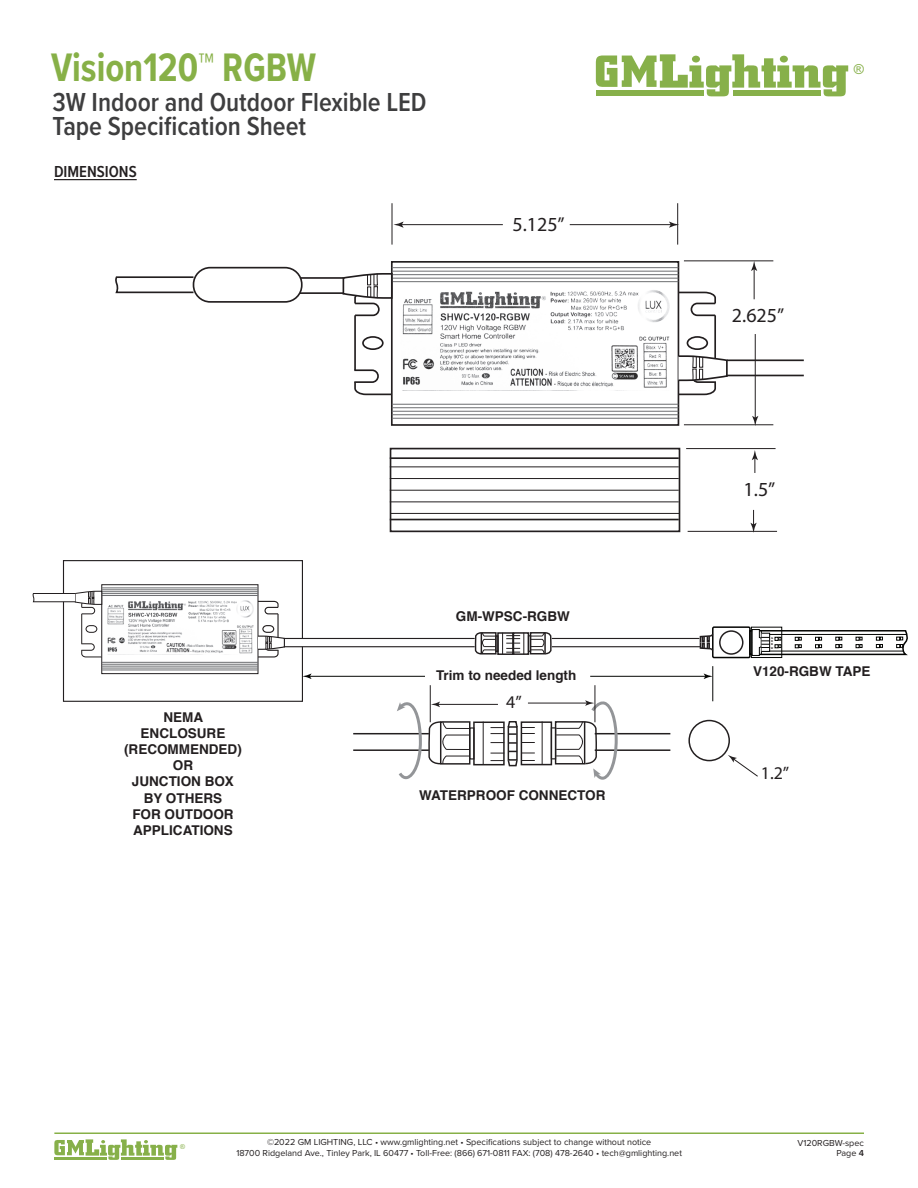
<style>
.page{position:relative;width:918px;height:1188px;background:#fff}
.page>*{position:absolute;margin:0;border:0;box-sizing:border-box;transform-origin:0 0}
.t1{font:700 41.25px "Proxima Nova Cond";color:#87b047;scale:.93 1}
.t2{font:600 27px/24px "Proxima Nova Cond";color:#3e3e3f}
.t3{font:19.95px "Myriad Pro";color:#231f20}
.t4{font:17.85px "Myriad Pro";color:#231f20}
.t5{font:600 16.5px "Proxima Nova Cond";color:#231f20}
.t6{font:13.8px "Arial";color:#87b04a}
.t7{font:700 13.5px/16.2px "Helvetica";color:#231f20;text-align:center}
.t8{font:9px/10.8px "Proxima Nova";color:#231f20;text-align:center}
.t9{font:6.75px "Arial";color:#87b04a}
.t10{font:700 2.7px/3.4px "Helvetica";color:#231f20;text-align:justify}
.s1{font-weight:600}
</style>
<div class="page">
<svg style="left:596px;top:54px;width:252px;height:42px"></svg>
<div style="left:596px;top:90px;width:108px;height:5px;background:#87b04a"></div>
<div style="left:733px;top:91px;width:88px;height:5px;background:#87b04a"></div>
<hr style="left:54px;top:1132px;width:810px;height:2px;background:#87b047">
<svg style="left:54px;top:1139px;width:123px;height:21px"></svg>
<hr style="left:55px;top:1157px;width:52px;height:2px;background:#87b04a">
<hr style="left:121px;top:1157px;width:43px;height:3px;background:#87b04a">
<hr style="left:54px;top:179px;width:83px;height:1px;background:#231f20">
<div style="left:391px;top:261px;width:288px;height:165px;border:2px solid #231f20"></div>
<hr style="left:392px;top:267px;width:286px;height:1px;background:#6d6e71">
<hr style="left:392px;top:271px;width:286px;height:1px;background:#6d6e71">
<hr style="left:392px;top:274px;width:286px;height:1px;background:#6d6e71">
<hr style="left:392px;top:278px;width:286px;height:1px;background:#6d6e71">
<hr style="left:392px;top:281px;width:286px;height:1px;background:#6d6e71">
<hr style="left:392px;top:404px;width:286px;height:1px;background:#6d6e71">
<hr style="left:392px;top:407px;width:286px;height:1px;background:#6d6e71">
<hr style="left:392px;top:411px;width:286px;height:1px;background:#6d6e71">
<hr style="left:392px;top:414px;width:286px;height:1px;background:#6d6e71">
<hr style="left:392px;top:418px;width:286px;height:1px;background:#6d6e71">
<div style="left:390px;top:448px;width:290px;height:84px;border:2px solid #231f20"></div>
<hr style="left:390px;top:457px;width:289px;height:2px;background:#231f20">
<hr style="left:390px;top:519px;width:289px;height:1px;background:#231f20">
<hr style="left:390px;top:466px;width:289px;height:1px;background:#231f20">
<hr style="left:390px;top:478px;width:289px;height:1px;background:#231f20">
<hr style="left:390px;top:490px;width:289px;height:1px;background:#231f20">
<hr style="left:390px;top:501px;width:289px;height:1px;background:#231f20">
<hr style="left:391px;top:513px;width:288px;height:1px;background:#231f20">
<img style="left:402px;top:290px;width:268px;height:98px">
<hr style="left:354px;top:315px;width:2px;height:55px;background:#231f20">
<div style="left:362px;top:336px;width:22px;height:14px;border:2px solid #211d1e;border-radius:50%"></div>
<svg style="left:354px;top:369px;width:39px;height:27px"></svg>
<hr style="left:714px;top:315px;width:2px;height:55px;background:#231f20">
<div style="left:687px;top:336px;width:21px;height:14px;border:2px solid #211d1e;border-radius:50%"></div>
<svg style="left:677px;top:291px;width:39px;height:26px"></svg>
<svg style="left:294px;top:272px;width:99px;height:45px"></svg>
<svg style="left:677px;top:355px;width:52px;height:41px"></svg>
<div style="left:699px;top:369px;width:4px;height:11px;border:1px solid #211d1e"></div>
<hr style="left:727px;top:375px;width:77px;height:1px;background:#231f20">
<hr style="left:727px;top:359px;width:77px;height:2px;background:#231f20">
<div style="left:194px;top:268px;width:108px;height:34px;background:#fff;border-radius:17px"></div>
<div style="left:193px;top:267px;width:110px;height:36px;border:2px solid #231f20;border-radius:17px"></div>
<svg style="left:115px;top:276px;width:80px;height:18px"></svg>
<hr style="left:392px;top:203px;width:1px;height:42px;background:#231f20">
<hr style="left:677px;top:203px;width:1px;height:42px;background:#231f20">
<hr style="left:684px;top:260px;width:89px;height:1px;background:#231f20">
<hr style="left:684px;top:424px;width:89px;height:1px;background:#231f20">
<hr style="left:686px;top:448px;width:90px;height:1px;background:#231f20">
<hr style="left:688px;top:531px;width:89px;height:1px;background:#231f20">
<hr style="left:400px;top:224px;width:103px;height:1px;background:#231f20">
<svg style="left:393px;top:222px;width:11px;height:6px"></svg>
<hr style="left:570px;top:224px;width:102px;height:1px;background:#231f20">
<svg style="left:669px;top:222px;width:10px;height:6px"></svg>
<hr style="left:754px;top:268px;width:1px;height:31px;background:#231f20">
<svg style="left:751px;top:261px;width:6px;height:10px"></svg>
<hr style="left:755px;top:334px;width:1px;height:85px;background:#231f20">
<svg style="left:752px;top:416px;width:6px;height:10px"></svg>
<svg style="left:752px;top:450px;width:6px;height:23px"></svg>
<svg style="left:750px;top:510px;width:7px;height:23px"></svg>
<div style="left:751px;top:627px;width:31px;height:31px;border:1px solid #040503"></div>
<div style="left:712px;top:626px;width:39px;height:32px;border:2px solid #040503"></div>
<svg style="left:748px;top:629px;width:160px;height:27px"></svg>
<div style="left:719px;top:630px;width:25px;height:25px;border:2px solid #231f20;border-radius:50%"></div>
<svg style="left:699px;top:632px;width:16px;height:20px"></svg>
<hr style="left:552px;top:638px;width:147px;height:1px;background:#231f20">
<hr style="left:552px;top:646px;width:148px;height:1px;background:#231f20">
<div style="left:473px;top:722px;width:32px;height:43px;border:2px solid #231f20"></div>
<hr style="left:483px;top:722px;width:1px;height:43px;background:#231f20">
<div style="left:469px;top:727px;width:6px;height:33px;border:1px solid #231f20"></div>
<svg style="left:428px;top:721px;width:42px;height:44px"></svg>
<div style="left:521px;top:721px;width:31px;height:44px;border:2px solid #231f20"></div>
<hr style="left:542px;top:722px;width:1px;height:43px;background:#231f20">
<div style="left:551px;top:727px;width:5px;height:32px;border:1px solid #231f20"></div>
<div style="left:497px;top:632px;width:17px;height:23px;border:2px solid #231f20"></div>
<div style="left:495px;top:635px;width:4px;height:17px;border:1px solid #231f20"></div>
<div style="left:481px;top:632px;width:16px;height:23px;border:1px solid #231f20"></div>
<svg style="left:474px;top:632px;width:22px;height:23px"></svg>
<div style="left:513px;top:632px;width:16px;height:23px;border:2px solid #231f20"></div>
<svg style="left:502px;top:633px;width:22px;height:21px"></svg>
<div style="left:528px;top:635px;width:3px;height:17px;border:1px solid #231f20"></div>
<svg style="left:530px;top:632px;width:22px;height:23px"></svg>
<hr style="left:353px;top:733px;width:76px;height:1px;background:#231f20">
<hr style="left:353px;top:749px;width:76px;height:2px;background:#231f20">
<hr style="left:595px;top:733px;width:75px;height:1px;background:#231f20">
<hr style="left:595px;top:749px;width:75px;height:2px;background:#231f20">
<hr style="left:712px;top:666px;width:1px;height:35px;background:#040503">
<hr style="left:590px;top:676px;width:117px;height:1px;background:#040503">
<svg style="left:704px;top:674px;width:9px;height:5px"></svg>
<hr style="left:309px;top:676px;width:116px;height:1px;background:#040503">
<svg style="left:32px;top:560px;width:280px;height:142px"></svg>
<hr style="left:284px;top:638px;width:191px;height:1px;background:#231f20">
<hr style="left:284px;top:646px;width:191px;height:1px;background:#231f20">
<div style="left:508px;top:726px;width:10px;height:35px;border:2px solid #231f20"></div>
<svg style="left:491px;top:742px;width:44px;height:2px"></svg>
<svg style="left:491px;top:721px;width:44px;height:14px"></svg>
<svg style="left:491px;top:751px;width:44px;height:16px"></svg>
<svg style="left:397px;top:702px;width:25px;height:77px"></svg>
<hr style="left:430px;top:685px;width:1px;height:37px;background:#231f20">
<hr style="left:437px;top:704px;width:61px;height:1px;background:#231f20">
<svg style="left:431px;top:702px;width:9px;height:5px"></svg>
<hr style="left:595px;top:685px;width:1px;height:37px;background:#231f20">
<hr style="left:528px;top:703px;width:60px;height:1px;background:#231f20">
<svg style="left:555px;top:700px;width:63px;height:80px"></svg>
<div style="left:688px;top:720px;width:42px;height:41px;border:2px solid #231f20;border-radius:50%"></div>
<svg style="left:728px;top:755px;width:30px;height:22px"></svg>
<h1 class="t1" style="left:51px;top:37px;width:287px">Vision120™ RGBW</h1>
<h2 class="t2" style="left:53px;top:89px;width:376px">3W Indoor and Outdoor Flexible LED<br>Tape Specification Sheet</h2>
<p class="t5" style="left:54px;top:160px;width:84px">DIMENSIONS</p>
<p class="t7" style="left:124px;top:709px;width:119px">NEMA<br>ENCLOSURE (RECOMMENDED)<br>OR<br>JUNCTION BOX<br>BY OTHERS<br>FOR OUTDOOR<br>APPLICATIONS</p>
<p class="t3" style="left:512px;top:212px;width:54px">5.125”</p>
<p class="t7" style="left:456px;top:608px;width:115px">GM-WPSC-RGBW</p>
<p class="t7" style="left:436px;top:667px;width:142px">Trim to needed length</p>
<p class="t4" style="left:506px;top:691px;width:17px">4”</p>
<p class="t7" style="left:419px;top:788px;width:188px">WATERPROOF CONNECTOR</p>
<h3 class="t6" style="left:854px;top:60px;width:12px">®</h3>
<p class="t3" style="left:732px;top:303px;width:54px">2.625”</p>
<p class="t3" style="left:744px;top:477px;width:33px">1.5”</p>
<p class="t10" style="left:771px;top:636px;width:4px">G R B W</p>
<p class="t7" style="left:753px;top:664px;width:119px">V120-RGBW TAPE</p>
<p class="t4" style="left:761px;top:762px;width:30px">1.2”</p>
<p class="t8" style="left:236px;top:1137px;width:447px">©2022 GM LIGHTING, LLC • www.gmlighting.net • Specifications subject to change without notice<br>18700 Ridgeland Ave., Tinley Park, IL 60477 • Toll-Free: (866) 671-0811 FAX: (708) 478-2640 • tech@gmlighting.net</p>
<p class="t9" style="left:180px;top:1142px;width:6px">®</p>
<p class="t8" style="left:798px;top:1137px;width:68px;text-align:right">V120RGBW-spec<br>Page <span class="s1">4</span></p>
</div>
